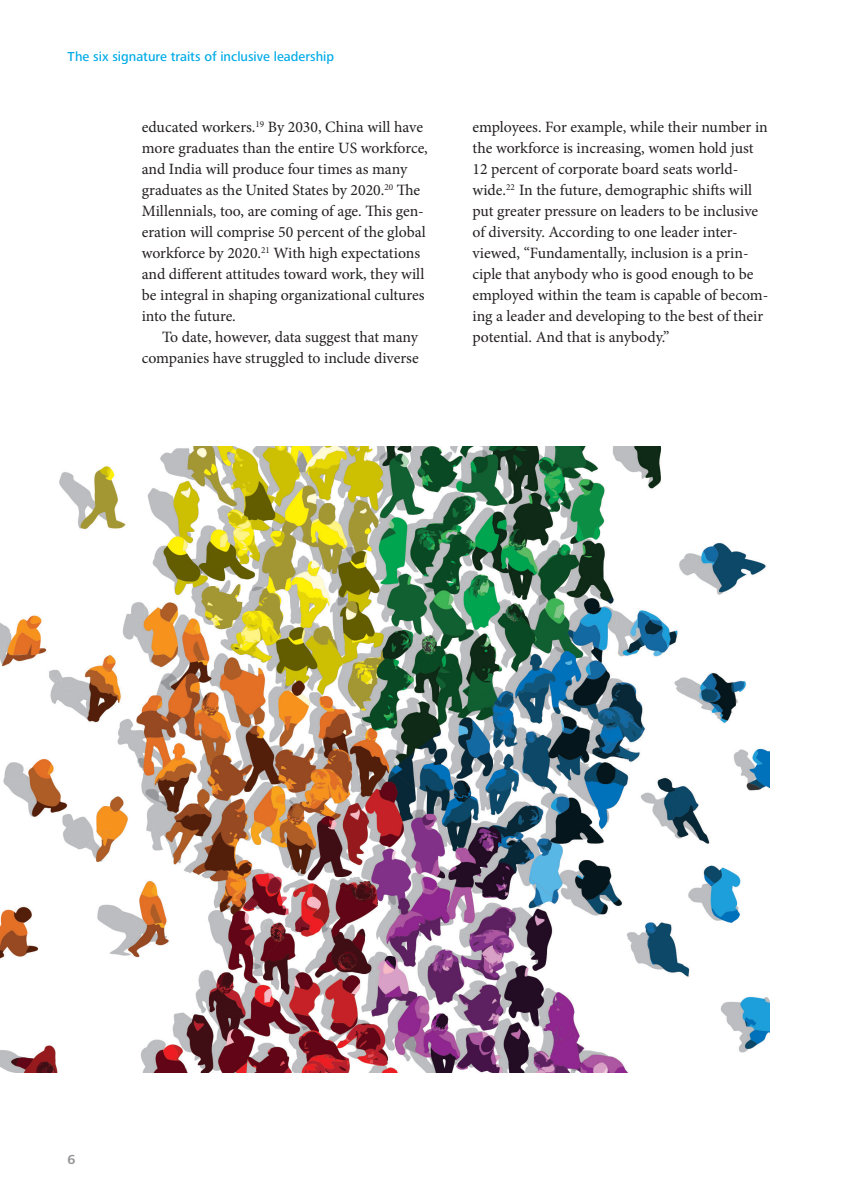
<style>
.page{position:relative;width:864px;height:1188px;background:#fff}
.page>*{position:absolute;margin:0;border:0;box-sizing:border-box;transform-origin:0 0}
.body-indent{font:15.75px/21px "Minion Pro";color:#231f20}
.t1{font:500 13.5px "Frutiger Next Pro";color:#00abe7}
.t2{font:700 13.5px "Frutiger Next Pro";color:#939598}
</style>
<div class="page">
<img style="left:0;top:446px;width:770px;height:626px">
<p class="t1" style="left:68px;top:49px;width:268px">The six signature traits of inclusive leadership</p>
<p class="body-indent" style="left:142px;top:117px;width:288px">educated workers.<sup>19</sup> By 2030, China will have more graduates than the entire US workforce, and India will produce four times as many graduates as the United States by 2020.<sup>20</sup> The Millennials, too, are coming of age. This gen&shy;eration will comprise 50 percent of the global workforce by 2020.<sup>21</sup> With high expectations and different attitudes toward work, they will be integral in shaping organizational cultures into the future.</p>
<p class="body-indent" style="left:142px;top:327px;width:279px;text-align:right">To date, however, data suggest that many companies have struggled to include diverse</p>
<p class="body-indent" style="left:472px;top:117px;width:297px">employees. For example, while their number in the workforce is increasing, women hold just 12 percent of corporate board seats world&shy;wide.<sup>22</sup> In the future, demographic shifts will put greater pressure on leaders to be inclusive of diversity. According to one leader inter&shy;viewed, “Fundamentally, inclusion is a prin&shy;ciple that anybody who is good enough to be employed within the team is capable of becom&shy;ing a leader and developing to the best of their potential. And that is anybody.”</p>
<p class="t2" style="left:68px;top:1152px;width:9px">6</p>
</div>
